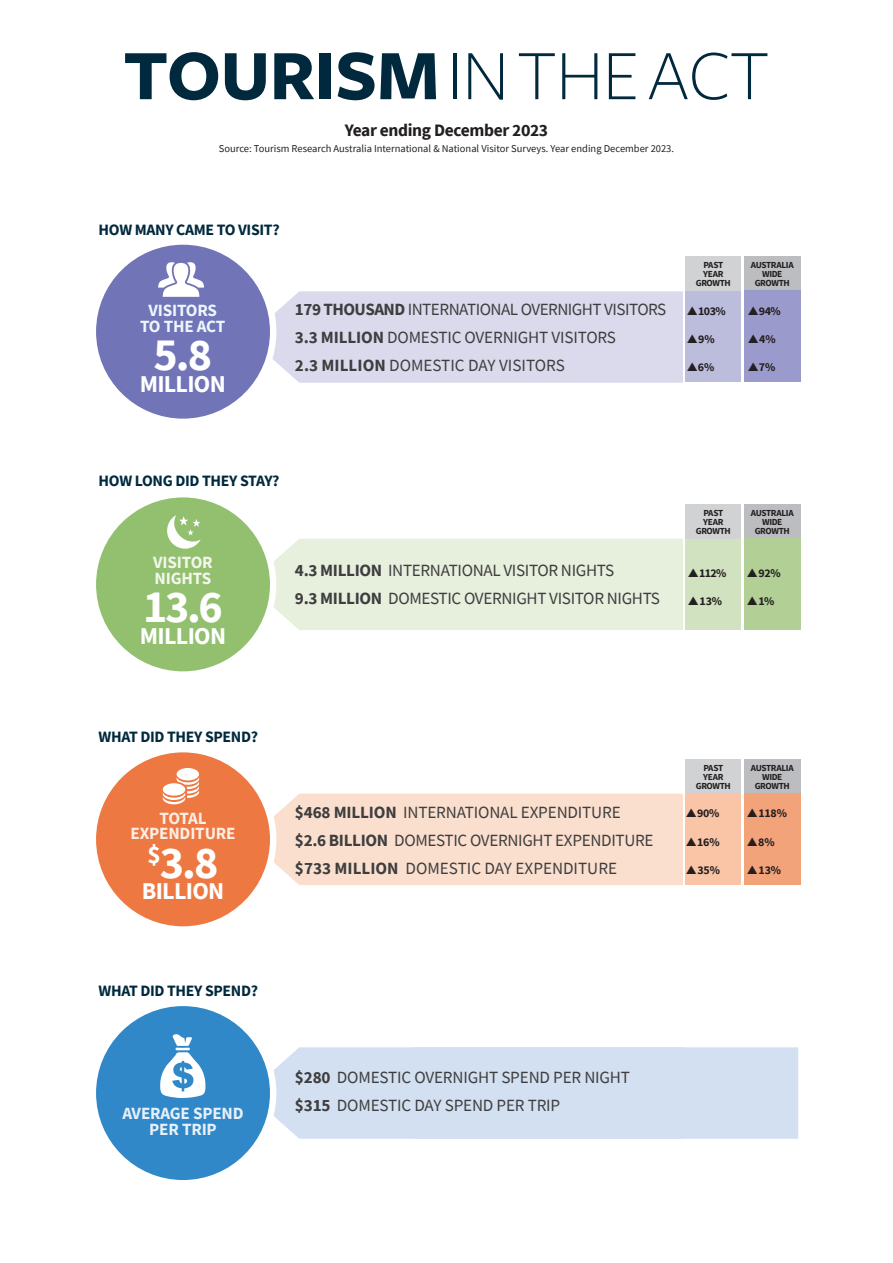
<style>
.page{position:relative;width:893px;height:1263px;background:#fff}
.page>*{position:absolute;margin:0;border:0;box-sizing:border-box;transform-origin:0 0}
.t1{font:300 73.5px "Freight Sans";letter-spacing:-.01em;color:#00293d}
.t2{font:700 46.05px "Source Sans Pro";color:#fff}
.t3{font:700 24.15px "Source Sans Pro";letter-spacing:-.03em;color:#fff}
.t4{font:700 17.4px "Source Sans Pro";letter-spacing:-.02em;color:#231f20}
.t5{font:17.1px "Source Sans Pro";letter-spacing:-.02em;color:#3e3e3f}
.t6{font:17.1px "Source Sans Pro";color:#3e3e3f}
.t7{font:700 17.1px/15.8px "Source Sans Pro";letter-spacing:-.01em;color:#e8eff8;text-align:center}
.t8{font:700 17.1px/15.8px "Source Sans Pro";letter-spacing:-.01em;color:#fceee5;text-align:center}
.t9{font:700 17.1px/15.8px "Source Sans Pro";letter-spacing:-.01em;color:#ecf6fc;text-align:center}
.t10{font:700 17.1px/15.8px "Source Sans Pro";letter-spacing:-.01em;color:#f2f6ed}
.t11{font:700 15.75px "Source Sans Pro";letter-spacing:-.02em;color:#00293d}
.t12{font:700 11.85px "Source Sans Pro";letter-spacing:-.025em;color:#231f20}
.t13{font:10.5px "Source Sans Pro";color:#231f20}
.t14{font:700 9.15px/9.1px "Source Sans Pro";letter-spacing:-.04em;color:#231f20;text-align:center}
.s1{font-weight:700}
</style>
<div class="page">
<div style="left:93px;top:241px;width:180px;height:181px;background:#7174b7;border-radius:50%"></div>
<div style="left:90px;top:238px;width:186px;height:187px;border:6px solid #fff;border-radius:50%"></div>
<div style="left:93px;top:494px;width:180px;height:180px;background:#92c06f;border-radius:50%"></div>
<div style="left:90px;top:491px;width:186px;height:187px;border:6px solid #fff;border-radius:50%"></div>
<svg style="left:167px;top:515px;width:34px;height:34px"></svg>
<div style="left:273px;top:1047px;width:525px;height:92px;background:#d3e0f1"></div>
<div style="left:93px;top:749px;width:180px;height:180px;background:#ed7842;border-radius:50%"></div>
<div style="left:90px;top:746px;width:186px;height:187px;border:6px solid #fff;border-radius:50%"></div>
<div style="left:177px;top:768px;width:22px;height:12px;background:#fff;border-radius:50%"></div>
<svg style="left:163px;top:777px;width:36px;height:27px"></svg>
<div style="left:93px;top:1003px;width:180px;height:180px;background:#3088c8;border-radius:50%"></div>
<div style="left:90px;top:1000px;width:186px;height:186px;border:6px solid #fff;border-radius:50%"></div>
<svg style="left:160px;top:1034px;width:46px;height:64px"></svg>
<div style="left:685px;top:291px;width:56px;height:91px;background:#bcbcdd"></div>
<div style="left:685px;top:793px;width:56px;height:92px;background:#f9c5a6"></div>
<div style="left:685px;top:538px;width:56px;height:92px;background:#d1e2c0"></div>
<div style="left:685px;top:256px;width:56px;height:35px;background:#d1d2d4"></div>
<div style="left:685px;top:759px;width:56px;height:34px;background:#d1d2d4"></div>
<div style="left:685px;top:504px;width:56px;height:34px;background:#d1d2d4"></div>
<div style="left:744px;top:256px;width:57px;height:35px;background:#bcbdc0"></div>
<div style="left:744px;top:759px;width:57px;height:34px;background:#bcbdc0"></div>
<div style="left:744px;top:504px;width:57px;height:34px;background:#bcbdc0"></div>
<div style="left:744px;top:291px;width:57px;height:91px;background:#9b9acc"></div>
<div style="left:744px;top:793px;width:57px;height:92px;background:#f3a37a"></div>
<div style="left:744px;top:538px;width:57px;height:92px;background:#b2d096"></div>
<svg style="left:158px;top:262px;width:46px;height:35px"></svg>
<svg style="left:253px;top:291px;width:430px;height:92px;background:#d9d8ec"></svg>
<div style="left:257px;top:794px;width:426px;height:91px;background:#fbdfce"></div>
<div style="left:257px;top:539px;width:426px;height:91px;background:#e7efdd"></div>
<p class="t1" style="left:123px;top:36px;width:647px"><span class="s1">TOURISM</span> IN THE ACT</p>
<p class="t4" style="left:345px;top:118px;width:205px">Year ending December 2023</p>
<p class="t13" style="left:219px;top:142px;width:457px">Source: Tourism Research Australia International &amp; National Visitor Surveys. Year ending December 2023.</p>
<p class="t11" style="left:99px;top:219px;width:183px">HOW MANY CAME TO VISIT?</p>
<p class="t9" style="left:140px;top:302px;width:87px">VISITORS<br>TO THE ACT</p>
<p class="t2" style="left:153px;top:323px;width:60px">5.8</p>
<p class="t3" style="left:140px;top:367px;width:88px">MILLION</p>
<p class="t5" style="left:295px;top:298px;width:373px"><span class="s1">179 THOUSAND</span> INTERNATIONAL OVERNIGHT VISITORS</p>
<p class="t5" style="left:295px;top:326px;width:323px"><span class="s1">3.3 MILLION</span> DOMESTIC OVERNIGHT VISITORS</p>
<p class="t6" style="left:295px;top:354px;width:271px"><span class="s1">2.3 MILLION</span> DOMESTIC DAY VISITORS</p>
<p class="t14" style="left:696px;top:260px;width:37px">PAST<br>YEAR<br>GROWTH</p>
<p class="t12" style="left:698px;top:303px;width:29px">103%</p>
<p class="t12" style="left:698px;top:331px;width:18px">9%</p>
<p class="t12" style="left:698px;top:359px;width:18px">6%</p>
<p class="t14" style="left:751px;top:260px;width:44px">AUSTRALIA<br>WIDE<br>GROWTH</p>
<p class="t12" style="left:759px;top:303px;width:23px">94%</p>
<p class="t12" style="left:759px;top:331px;width:18px">4%</p>
<p class="t12" style="left:759px;top:359px;width:18px">7%</p>
<p class="t11" style="left:99px;top:470px;width:182px">HOW LONG DID THEY STAY?</p>
<p class="t10" style="left:153px;top:555px;width:61px">VISITOR<br>NIGHTS</p>
<p class="t2" style="left:143px;top:576px;width:81px">13.6</p>
<p class="t3" style="left:140px;top:620px;width:88px">MILLION</p>
<p class="t5" style="left:295px;top:560px;width:321px"><span class="s1">4.3 MILLION</span> INTERNATIONAL VISITOR NIGHTS</p>
<p class="t5" style="left:295px;top:588px;width:367px"><span class="s1">9.3 MILLION</span> DOMESTIC OVERNIGHT VISITOR NIGHTS</p>
<p class="t14" style="left:696px;top:508px;width:37px">PAST<br>YEAR<br>GROWTH</p>
<p class="t12" style="left:699px;top:565px;width:29px">112%</p>
<p class="t12" style="left:699px;top:593px;width:24px">13%</p>
<p class="t14" style="left:751px;top:508px;width:44px">AUSTRALIA<br>WIDE<br>GROWTH</p>
<p class="t12" style="left:758px;top:565px;width:24px">92%</p>
<p class="t12" style="left:758px;top:593px;width:17px">1%</p>
<p class="t11" style="left:99px;top:726px;width:161px">WHAT DID THEY SPEND?</p>
<p class="t8" style="left:130px;top:810px;width:107px">TOTAL<br>EXPENDITURE</p>
<p class="t2" style="left:147px;top:831px;width:73px"><sup>$</sup>3.8</p>
<p class="t3" style="left:142px;top:875px;width:84px">BILLION</p>
<p class="t11" style="left:99px;top:980px;width:161px">WHAT DID THEY SPEND?</p>
<p class="t7" style="left:122px;top:1105px;width:123px">AVERAGE SPEND<br>PER TRIP</p>
<p class="t5" style="left:295px;top:801px;width:327px"><span class="s1">$468 MILLION</span> INTERNATIONAL EXPENDITURE</p>
<p class="t5" style="left:295px;top:829px;width:360px"><span class="s1">$2.6 BILLION</span> DOMESTIC OVERNIGHT EXPENDITURE</p>
<p class="t6" style="left:295px;top:857px;width:324px"><span class="s1">$733 MILLION</span> DOMESTIC DAY EXPENDITURE</p>
<p class="t5" style="left:295px;top:1066px;width:337px"><span class="s1">$280</span> DOMESTIC OVERNIGHT SPEND PER NIGHT</p>
<p class="t5" style="left:295px;top:1094px;width:267px"><span class="s1">$315</span> DOMESTIC DAY SPEND PER TRIP</p>
<p class="t14" style="left:696px;top:763px;width:37px">PAST<br>YEAR<br>GROWTH</p>
<p class="t12" style="left:697px;top:805px;width:24px">90%</p>
<p class="t12" style="left:697px;top:834px;width:24px">16%</p>
<p class="t12" style="left:697px;top:862px;width:24px">35%</p>
<p class="t14" style="left:751px;top:763px;width:44px">AUSTRALIA<br>WIDE<br>GROWTH</p>
<p class="t12" style="left:758px;top:805px;width:30px">118%</p>
<p class="t12" style="left:758px;top:834px;width:18px">8%</p>
<p class="t12" style="left:758px;top:862px;width:24px">13%</p>
</div>
